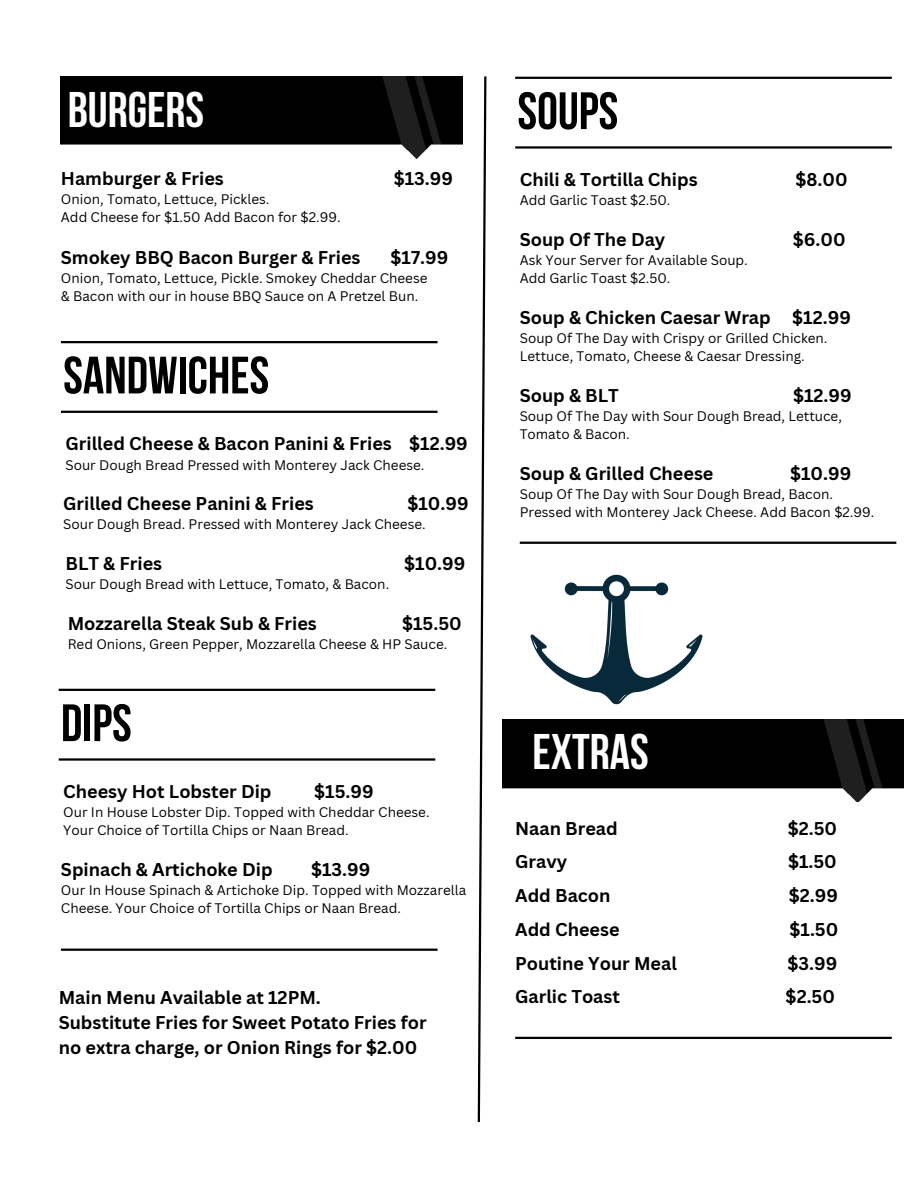
<style>
.page{position:relative;width:918px;height:1188px;background:#fff}
.page>*{position:absolute;margin:0;border:0;box-sizing:border-box;transform-origin:0 0}
.t1{font:700 52.5px "Bebas Neue";color:#000}
.t2{font:700 49.8px "Bebas Neue";color:#fff}
.t3{font:700 18px/24.8px "Canva Sans";color:#000}
.t4{font:13.5px/18px "Canva Sans";color:#000}
</style>
<div class="page">
<svg style="left:477px;top:76px;width:10px;height:1046px"></svg>
<img style="left:61px;top:77px;width:402px;height:82px">
<hr style="left:61px;top:411px;width:377px;height:2px;background:#000">
<hr style="left:61px;top:341px;width:377px;height:2px;background:#000">
<hr style="left:515px;top:146px;width:377px;height:3px;background:#000">
<hr style="left:515px;top:77px;width:377px;height:2px;background:#000">
<hr style="left:520px;top:542px;width:376px;height:2px;background:#000">
<hr style="left:59px;top:758px;width:376px;height:3px;background:#000">
<hr style="left:59px;top:689px;width:376px;height:2px;background:#000">
<hr style="left:61px;top:949px;width:377px;height:2px;background:#000">
<img style="left:502px;top:720px;width:402px;height:82px">
<hr style="left:515px;top:1037px;width:377px;height:2px;background:#000">
<img style="left:518px;top:541px;width:198px;height:197px">
<h1 class="t2" style="left:68px;top:89px;width:138px">BURGERS</h1>
<h1 class="t3" style="left:61px;top:166px;width:164px">Hamburger &amp; Fries</h1>
<h1 class="t3" style="left:394px;top:166px;width:61px">$13.99</h1>
<p class="t4" style="left:61px;top:190px;width:210px">Onion, Tomato, Lettuce, Pickles.</p>
<p class="t4" style="left:61px;top:208px;width:281px">Add Cheese for $1.50 Add Bacon for $2.99.</p>
<p class="t3" style="left:61px;top:245px;width:301px">Smokey BBQ Bacon Burger &amp; Fries</p>
<p class="t3" style="left:390px;top:245px;width:59px">$17.99</p>
<h3 class="t4" style="left:61px;top:269px;width:368px">Onion, Tomato, Lettuce, Pickle. Smokey Cheddar Cheese</h3>
<p class="t4" style="left:61px;top:287px;width:359px">&amp; Bacon with our in house BBQ Sauce on A Pretzel Bun.</p>
<p class="t1" style="left:63px;top:354px;width:207px">SANDWICHES</p>
<p class="t3" style="left:65px;top:431px;width:404px">Grilled Cheese &amp; Bacon Panini &amp; Fries $12.99</p>
<p class="t4" style="left:65px;top:455px;width:360px">Sour Dough Bread Pressed with Monterey Jack Cheese.</p>
<p class="t3" style="left:63px;top:491px;width:252px">Grilled Cheese Panini &amp; Fries</p>
<p class="t3" style="left:407px;top:491px;width:63px">$10.99</p>
<h1 class="t4" style="left:63px;top:515px;width:364px">Sour Dough Bread. Pressed with Monterey Jack Cheese.</h1>
<p class="t3" style="left:65px;top:551px;width:98px">BLT &amp; Fries</p>
<p class="t3" style="left:404px;top:551px;width:63px">$10.99</p>
<p class="t4" style="left:65px;top:575px;width:325px">Sour Dough Bread with Lettuce, Tomato, &amp; Bacon.</p>
<p class="t3" style="left:68px;top:611px;width:251px">Mozzarella Steak Sub &amp; Fries</p>
<p class="t3" style="left:402px;top:611px;width:61px">$15.50</p>
<p class="t4" style="left:68px;top:635px;width:381px">Red Onions, Green Pepper, Mozzarella Cheese &amp; HP Sauce.</p>
<p class="t1" style="left:61px;top:702px;width:72px">DIPS</p>
<p class="t3" style="left:63px;top:779px;width:210px">Cheesy Hot Lobster Dip</p>
<p class="t3" style="left:314px;top:779px;width:61px">$15.99</p>
<p class="t4" style="left:63px;top:803px;width:368px">Our In House Lobster Dip. Topped with Cheddar Cheese.</p>
<p class="t4" style="left:63px;top:821px;width:287px">Your Choice of Tortilla Chips or Naan Bread.</p>
<p class="t3" style="left:61px;top:857px;width:213px">Spinach &amp; Artichoke Dip</p>
<p class="t3" style="left:311px;top:857px;width:61px">$13.99</p>
<p class="t4" style="left:61px;top:881px;width:407px">Our In House Spinach &amp; Artichoke Dip. Topped with Mozzarella<br>Cheese. Your Choice of Tortilla Chips or Naan Bread.</p>
<p class="t3" style="left:59px;top:985px;width:369px">Main Menu Available at 12PM.<br>Substitute Fries for Sweet Potato Fries for no extra charge, or Onion Rings for $2.00</p>
<p class="t1" style="left:517px;top:90px;width:102px">SOUPS</p>
<p class="t3" style="left:520px;top:167px;width:179px">Chili &amp; Tortilla Chips</p>
<p class="t3" style="left:795px;top:167px;width:54px">$8.00</p>
<p class="t4" style="left:520px;top:191px;width:152px">Add Garlic Toast $2.50.</p>
<p class="t3" style="left:520px;top:227px;width:147px">Soup Of The Day</p>
<p class="t3" style="left:793px;top:227px;width:54px">$6.00</p>
<p class="t4" style="left:520px;top:251px;width:230px">Ask Your Server for Available Soup.</p>
<p class="t4" style="left:520px;top:269px;width:152px">Add Garlic Toast $2.50.</p>
<p class="t3" style="left:520px;top:304px;width:333px">Soup &amp; Chicken Caesar Wrap $12.99</p>
<p class="t4" style="left:520px;top:329px;width:309px">Soup Of The Day with Crispy or Grilled Chicken.</p>
<h1 class="t4" style="left:520px;top:347px;width:286px">Lettuce, Tomato, Cheese &amp; Caesar Dressing.</h1>
<p class="t3" style="left:520px;top:382px;width:101px">Soup &amp; BLT</p>
<p class="t3" style="left:793px;top:382px;width:60px">$12.99</p>
<p class="t4" style="left:520px;top:407px;width:324px">Soup Of The Day with Sour Dough Bread, Lettuce,</p>
<p class="t4" style="left:520px;top:425px;width:112px">Tomato &amp; Bacon.</p>
<p class="t3" style="left:520px;top:460px;width:195px">Soup &amp; Grilled Cheese</p>
<p class="t3" style="left:790px;top:460px;width:63px">$10.99</p>
<p class="t4" style="left:520px;top:484px;width:315px">Soup Of The Day with Sour Dough Bread, Bacon.</p>
<h2 class="t4" style="left:520px;top:502px;width:356px">Pressed with Monterey Jack Cheese. Add Bacon $2.99.</h2>
<h1 class="t2" style="left:532px;top:732px;width:118px">EXTRAS</h1>
<h2 class="t3" style="left:515px;top:815px;width:104px">Naan Bread</h2>
<h2 class="t3" style="left:788px;top:815px;width:51px">$2.50</h2>
<h2 class="t3" style="left:515px;top:849px;width:54px">Gravy</h2>
<h2 class="t3" style="left:788px;top:849px;width:50px">$1.50</h2>
<h2 class="t3" style="left:515px;top:883px;width:97px">Add Bacon</h2>
<h2 class="t3" style="left:789px;top:883px;width:51px">$2.99</h2>
<h2 class="t3" style="left:515px;top:917px;width:106px">Add Cheese</h2>
<h2 class="t3" style="left:790px;top:917px;width:50px">$1.50</h2>
<h2 class="t3" style="left:515px;top:950px;width:163px">Poutine Your Meal</h2>
<h2 class="t3" style="left:787px;top:950px;width:51px">$3.99</h2>
<h2 class="t3" style="left:515px;top:984px;width:106px">Garlic Toast</h2>
<h2 class="t3" style="left:786px;top:984px;width:51px">$2.50</h2>
</div>
